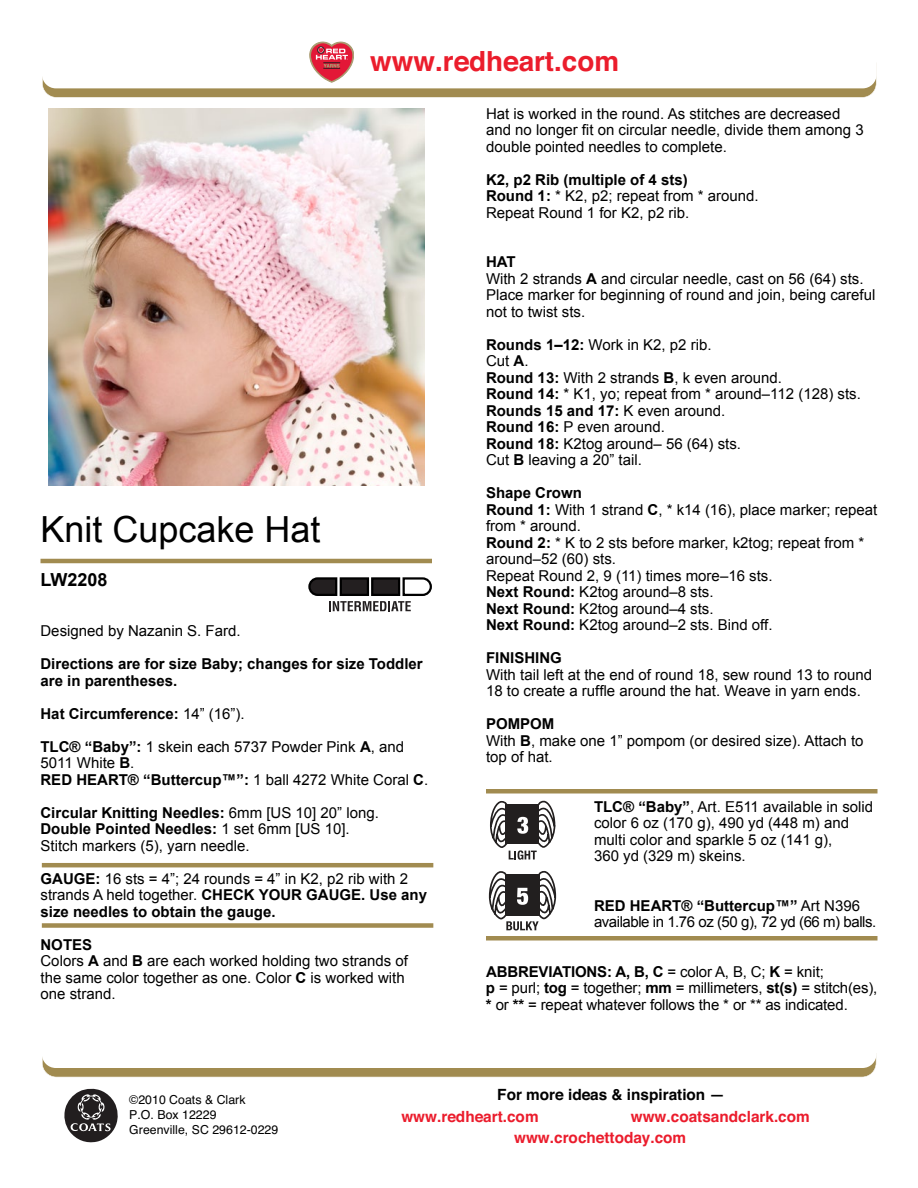
<style>
.page{position:relative;width:918px;height:1188px;background:#fff}
.page>*{position:absolute;margin:0;border:0;box-sizing:border-box;transform-origin:0 0}
.t1{font:36px "Arial";color:#000}
.t2{font:700 27.75px "Helvetica";color:#eb1d2c}
.t3{font:700 18px "Arial";color:#000}
.t4{font:700 15.45px/20.9px "Helvetica";color:#eb1c2c}
.t5{font:700 15.45px "Helvetica";color:#000}
.t6{font:15px/16.5px "Arial";color:#000}
.t7{font:700 15px/16.5px "Arial";color:#000}
.t8{font:15px/16.5px "Arial";letter-spacing:-.03em;color:#000}
.t9{font:12.3px/14.9px "Helvetica";color:#000}
.s1{font-weight:400}
.s2{font-weight:700}
</style>
<div class="page">
<svg style="left:42px;top:42px;width:834px;height:56px"></svg>
<svg style="left:42px;top:1057px;width:834px;height:20px"></svg>
<svg style="left:64px;top:1089px;width:54px;height:53px"></svg>
<img style="left:48px;top:108px;width:376px;height:378px">
<hr style="left:40px;top:559px;width:392px;height:4px;background:#a18b50">
<svg style="left:308px;top:577px;width:124px;height:34px"></svg>
<hr style="left:42px;top:863px;width:391px;height:4px;background:#a18b50">
<div style="left:42px;top:923px;width:391px;height:5px;background:#a18b50"></div>
<div style="left:486px;top:789px;width:392px;height:5px;background:#a18b50"></div>
<hr style="left:486px;top:936px;width:392px;height:4px;background:#a18b50">
<svg style="left:490px;top:800px;width:66px;height:60px"></svg>
<svg style="left:488px;top:870px;width:69px;height:61px"></svg>
<h2 class="t2" style="left:370px;top:36px;width:250px">www.redheart.com</h2>
<h1 class="t1" style="left:40px;top:509px;width:282px">Knit Cupcake Hat</h1>
<p class="t3" style="left:40px;top:570px;width:69px">LW2208</p>
<p class="t6" style="left:40px;top:623px;width:202px">Designed by Nazanin S. Fard.</p>
<p class="t7" style="left:40px;top:656px;width:384px">Directions are for size Baby; changes for size Toddler are in parentheses.</p>
<p class="t7" style="left:40px;top:705px;width:206px">Hat Circumference: <span class="s1">14” (16”).</span></p>
<p class="t6" style="left:40px;top:738px;width:389px"><span class="s2">TLC® “Baby”:</span> 1 skein each 5737 Powder Pink <span class="s2">A</span>, and<br>5011 White <span class="s2">B</span>.<br><span class="s2">RED HEART® “Buttercup™”:</span> 1 ball 4272 White Coral <span class="s2">C</span>.</p>
<p class="t6" style="left:40px;top:804px;width:340px"><span class="s2">Circular Knitting Needles:</span> 6mm [US 10] 20” long.<br><span class="s2">Double Pointed Needles:</span> 1 set 6mm [US 10].<br>Stitch markers (5), yarn needle.</p>
<p class="t6" style="left:40px;top:870px;width:388px"><span class="s2">GAUGE:</span> 16 sts = 4”; 24 rounds = 4” in K2, p2 rib with 2 strands A held together. <span class="s2">CHECK YOUR GAUGE. Use any size needles to obtain the gauge.</span></p>
<p class="t7" style="left:40px;top:936px;width:22px">Note</p>
<p class="t6" style="left:40px;top:936px;width:369px;text-indent:42px"><span class="s2">s<br></span>Colors <span class="s2">A</span> and <span class="s2">B</span> are each worked holding two strands of the same color together as one. Color <span class="s2">C</span> is worked with one strand.</p>
<p class="t6" style="left:486px;top:105px;width:379px">Hat is worked in the round. As stitches are decreased and no longer fit on circular needle, divide them among 3 double pointed needles to complete.</p>
<p class="t6" style="left:486px;top:171px;width:274px"><span class="s2">K2, p2 Rib (multiple of 4 sts)<br>Round 1:</span> * K2, p2; repeat from * around.<br>Repeat Round 1 for K2, p2 rib.</p>
<p class="t6" style="left:486px;top:254px;width:391px"><span class="s2">HAT<br></span>With 2 strands <span class="s2">A</span> and circular needle, cast on 56 (64) sts.<br>Place marker for beginning of round and join, being careful not to twist sts.</p>
<p class="t6" style="left:486px;top:336px;width:376px"><span class="s2">Rounds 1–12:</span> Work in K2, p2 rib.<br>Cut <span class="s2">A</span>.<br><span class="s2">Round 13:</span> With 2 strands <span class="s2">B</span>, k even around.<br><span class="s2">Round 14:</span> * K1, yo; repeat from * around–112 (128) sts.<br><span class="s2">Rounds 15 and 17:</span> K even around.<br><span class="s2">Round 16:</span> P even around.<br><span class="s2">Round 18:</span> K2tog around– 56 (64) sts.<br>Cut <span class="s2">B</span> leaving a 20” tail.</p>
<p class="t6" style="left:486px;top:485px;width:393px"><span class="s2">Shape Crown<br>Round 1:</span> With 1 strand <span class="s2">C</span>, * k14 (16), place marker; repeat from * around.<br><span class="s2">Round 2:</span> * K to 2 sts before marker, k2tog; repeat from * around–52 (60) sts.<br>Repeat Round 2, 9 (11) times more–16 sts.<br><span class="s2">Next Round:</span> K2tog around–8 sts.<br><span class="s2">Next Round:</span> K2tog around–4 sts.<br><span class="s2">Next Round:</span> K2tog around–2 sts. Bind off.</p>
<p class="t7" style="left:486px;top:650px;width:77px">FINISHING</p>
<p class="t6" style="left:486px;top:666px;width:388px">With tail left at the end of round 18, sew round 13 to round<br>18 to create a ruffle around the hat. Weave in yarn ends.</p>
<p class="t6" style="left:486px;top:716px;width:379px"><span class="s2">POMPOM<br></span>With <span class="s2">B</span>, make one 1” pompom (or desired size). Attach to top of hat.</p>
<p class="t6" style="left:594px;top:798px;width:281px"><span class="s2">TLC® “Baby”</span>, Art. E511 available in solid color 6 oz (170 g), 490 yd (448 m) and multi color and sparkle 5 oz (141 g),<br>360 yd (329 m) skeins.</p>
<p class="t8" style="left:594px;top:897px;width:284px"><span class="s2">RED HEART® “Buttercup™”</span> Art N396 available in 1.76 oz (50 g), 72 yd (66 m) balls.</p>
<p class="t7" style="left:486px;top:963px;width:22px">Abbre</p>
<p class="t7" style="left:539px;top:963px;width:19px">viation</p>
<p class="t6" style="left:486px;top:963px;width:393px;text-indent:111px"><span class="s2">s: a, b, c</span> = color A, B, C; <span class="s2">K</span> = knit;<br><span class="s2">p</span> = purl; <span class="s2">tog</span> = together; <span class="s2">mm</span> = millimeters, <span class="s2">st(s)</span> = stitch(es), <span class="s2">*</span> or <span class="s2">**</span> = repeat whatever follows the * or ** as indicated.</p>
<p class="t9" style="left:129px;top:1093px;width:151px">©2010 Coats &amp; Clark<br>P.O. Box 12229<br>Greenville, SC 29612-0229</p>
<p class="t5" style="left:497px;top:1082px;width:229px">For more ideas &amp; inspiration —</p>
<p class="t4" style="left:401px;top:1106px;width:139px">www.redheart.com</p>
<p class="t4" style="left:514px;top:1106px;width:297px;text-indent:117px">www.coatsandclark.com www.crochettoday.com</p>
</div>
